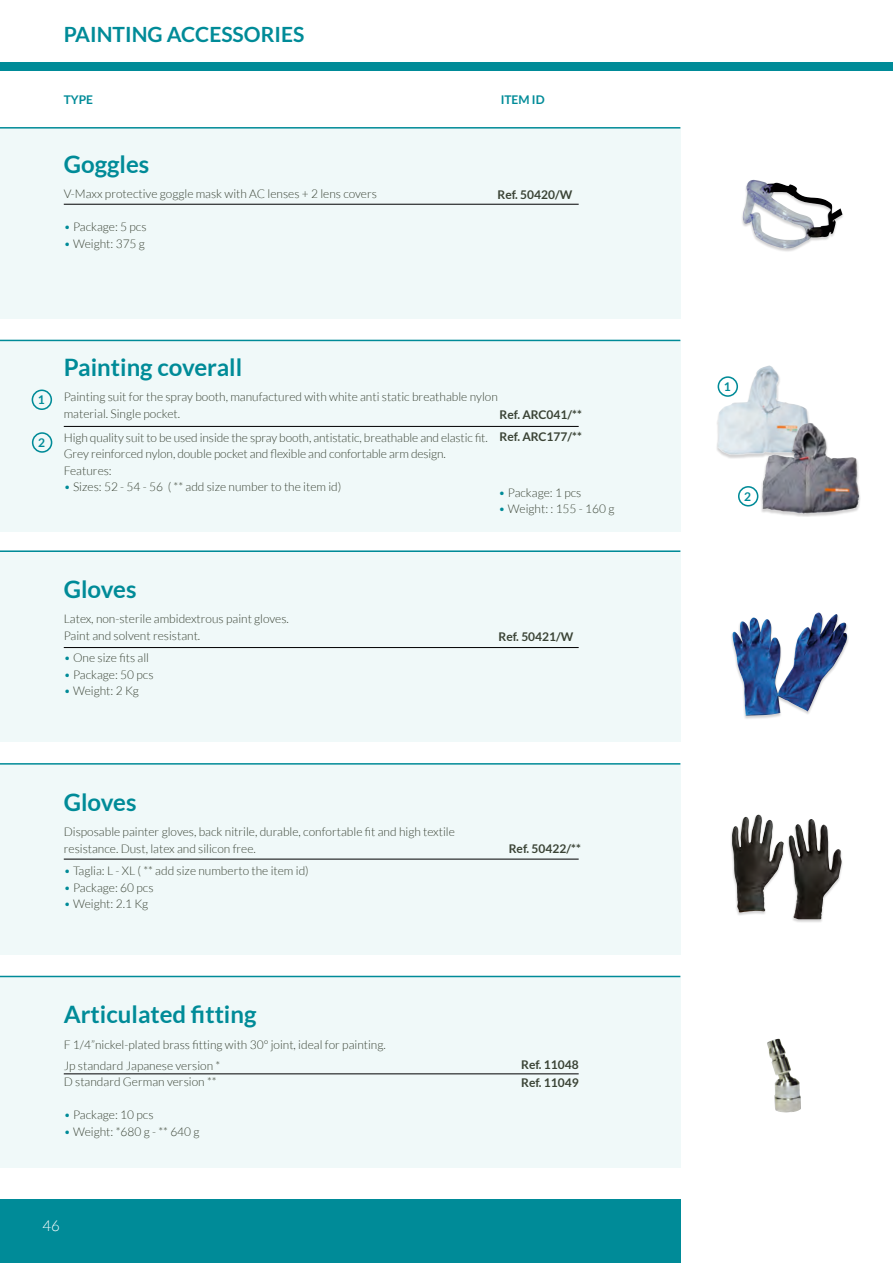
<style>
.page{position:relative;width:893px;height:1263px;background:#fff}
.page>*{position:absolute;margin:0;border:0;box-sizing:border-box;transform-origin:0 0}
.t1{font:700 24px "Lato";color:#008b98}
.t2{font:700 21px "Lato";color:#008b98}
.t3{font:300 15px "Lato";color:#fff}
.t4{font:300 12px/16.5px "Lato";color:#3a4335}
.t5{font:700 12px "Lato";color:#3a4335}
.t6{font:700 12px "Lato";color:#008b98}
.s1{color:#008b98}
</style>
<div class="page">
<div style="left:0;top:1199px;width:680px;height:64px;background:#008b98"></div>
<div style="left:0;top:63px;width:893px;height:8px;background:#008b98"></div>
<div style="left:741px;top:180px;width:103px;height:73px;background:#231f20;opacity:.2"></div>
<img style="left:743px;top:180px;width:99px;height:68px">
<div style="left:716px;top:366px;width:95px;height:93px;background:#231f20;opacity:.2"></div>
<img style="left:717px;top:366px;width:92px;height:89px">
<div style="left:731px;top:613px;width:118px;height:106px;background:#231f20;opacity:.2"></div>
<img style="left:732px;top:613px;width:86px;height:103px">
<div style="left:730px;top:815px;width:113px;height:108px;background:#231f20;opacity:.2"></div>
<img style="left:732px;top:815px;width:79px;height:97px">
<img style="left:767px;top:1039px;width:34px;height:73px">
<div style="left:0;top:127px;width:680px;height:191px;background:#f0f9f9"></div>
<hr style="left:0;top:127px;width:680px;height:2px;background:#008b98">
<div style="left:0;top:340px;width:680px;height:191px;background:#f0f9f9"></div>
<hr style="left:0;top:340px;width:680px;height:1px;background:#008b98">
<div style="left:0;top:551px;width:680px;height:191px;background:#f0f9f9"></div>
<hr style="left:0;top:550px;width:680px;height:2px;background:#008b98">
<div style="left:0;top:763px;width:680px;height:191px;background:#f0f9f9"></div>
<hr style="left:0;top:763px;width:680px;height:2px;background:#008b98">
<div style="left:0;top:976px;width:680px;height:191px;background:#f0f9f9"></div>
<hr style="left:0;top:976px;width:680px;height:1px;background:#008b98">
<div style="left:760px;top:423px;width:101px;height:94px;background:#231f20;opacity:.2"></div>
<img style="left:763px;top:423px;width:46px;height:63px">
<div style="left:32px;top:389px;width:20px;height:21px;border:2px solid #008b98;border-radius:50%"></div>
<div style="left:32px;top:432px;width:20px;height:21px;border:2px solid #008b98;border-radius:50%"></div>
<hr style="left:64px;top:204px;width:515px;height:1px;background:#000001">
<hr style="left:64px;top:647px;width:515px;height:1px;background:#000001">
<hr style="left:64px;top:859px;width:515px;height:1px;background:#000001">
<hr style="left:64px;top:1073px;width:515px;height:1px;background:#000001">
<hr style="left:64px;top:426px;width:515px;height:1px;background:#000001">
<div style="left:718px;top:376px;width:20px;height:21px;border:2px solid #008b98;border-radius:50%"></div>
<div style="left:738px;top:486px;width:20px;height:20px;border:2px solid #008b98;border-radius:50%"></div>
<p class="t2" style="left:64px;top:22px;width:242px">PAINTING ACCESSORIES</p>
<p class="t6" style="left:64px;top:93px;width:31px">TYPE</p>
<p class="t1" style="left:64px;top:150px;width:87px">Goggles</p>
<p class="t4" style="left:64px;top:186px;width:315px">V-Maxx protective goggle mask with AC lenses + 2 lens covers</p>
<p class="t4" style="left:64px;top:219px;width:84px"><span class="s1">•</span> Package: 5 pcs</p>
<p class="t4" style="left:64px;top:235px;width:83px"><span class="s1">•</span> Weight: 375 g</p>
<p class="t6" style="left:501px;top:93px;width:45px">ITEM ID</p>
<p class="t5" style="left:497px;top:188px;width:76px">Ref. 50420/W</p>
<p class="t6" style="left:38px;top:393px;width:8px">1</p>
<p class="t6" style="left:38px;top:436px;width:8px">2</p>
<p class="t1" style="left:64px;top:353px;width:180px">Painting coverall</p>
<p class="t4" style="left:64px;top:389px;width:436px">Painting suit for the spray booth, manufactured with white anti static breathable nylon material. Single pocket.</p>
<p class="t4" style="left:64px;top:429px;width:425px">High quality suit to be used inside the spray booth, antistatic, breathable and elastic fit.</p>
<p class="t4" style="left:64px;top:446px;width:384px">Grey reinforced nylon, double pocket and flexible and confortable arm design.</p>
<p class="t4" style="left:64px;top:462px;width:50px">Features:</p>
<p class="t4" style="left:64px;top:479px;width:279px"><span class="s1">•</span> Sizes: 52 - 54 - 56 ( ** add size number to the item id)</p>
<p class="t5" style="left:500px;top:408px;width:84px">Ref. ARC041/**</p>
<p class="t5" style="left:500px;top:430px;width:84px">Ref. ARC177/**</p>
<p class="t4" style="left:499px;top:484px;width:84px"><span class="s1">•</span> Package: 1 pcs</p>
<p class="t4" style="left:499px;top:501px;width:117px"><span class="s1">•</span> Weight: : 155 - 160 g</p>
<p class="t1" style="left:64px;top:575px;width:74px">Gloves</p>
<p class="t4" style="left:64px;top:611px;width:227px">Latex, non-sterile ambidextrous paint gloves.</p>
<p class="t4" style="left:64px;top:627px;width:138px">Paint and solvent resistant.</p>
<p class="t4" style="left:64px;top:650px;width:87px"><span class="s1">•</span> One size fits all</p>
<p class="t4" style="left:64px;top:666px;width:91px"><span class="s1">•</span> Package: 50 pcs</p>
<p class="t4" style="left:64px;top:683px;width:77px"><span class="s1">•</span> Weight: 2 Kg</p>
<p class="t5" style="left:499px;top:630px;width:76px">Ref. 50421/W</p>
<p class="t1" style="left:64px;top:788px;width:74px">Gloves</p>
<p class="t4" style="left:64px;top:823px;width:393px">Disposable painter gloves, back nitrile, durable, confortable fit and high textile resistance. Dust, latex and silicon free.</p>
<p class="t4" style="left:64px;top:862px;width:247px"><span class="s1">•</span> Taglia: L - XL ( ** add size numberto the item id)</p>
<p class="t4" style="left:64px;top:879px;width:91px"><span class="s1">•</span> Package: 60 pcs</p>
<p class="t4" style="left:64px;top:895px;width:86px"><span class="s1">•</span> Weight: 2.1 Kg</p>
<p class="t1" style="left:64px;top:1001px;width:194px">Articulated fitting</p>
<p class="t4" style="left:64px;top:1036px;width:324px">F 1/4”nickel-plated brass fitting with 30° joint, ideal for painting.</p>
<p class="t4" style="left:64px;top:1057px;width:158px">Jp standard Japanese version *</p>
<p class="t4" style="left:64px;top:1073px;width:154px">D standard German version **</p>
<p class="t4" style="left:64px;top:1106px;width:91px"><span class="s1">•</span> Package: 10 pcs</p>
<p class="t4" style="left:64px;top:1123px;width:137px"><span class="s1">•</span> Weight: *680 g - ** 640 g</p>
<p class="t5" style="left:509px;top:841px;width:74px">Ref. 50422/**</p>
<p class="t5" style="left:521px;top:1057px;width:59px">Ref. 11048</p>
<p class="t5" style="left:521px;top:1075px;width:59px">Ref. 11049</p>
<p class="t3" style="left:43px;top:1218px;width:19px">46</p>
<p class="t6" style="left:724px;top:380px;width:8px">1</p>
<p class="t6" style="left:744px;top:489px;width:8px">2</p>
</div>
